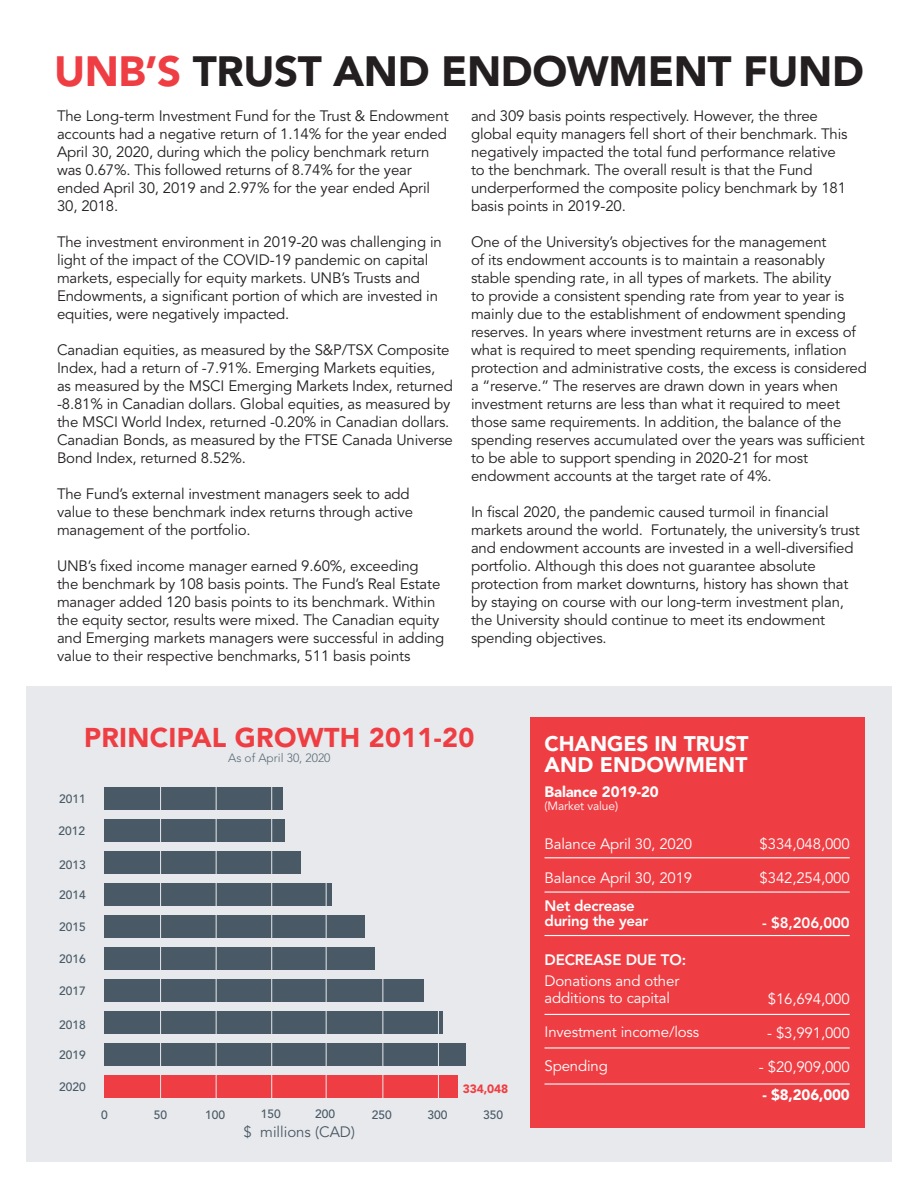
<style>
.page{position:relative;width:918px;height:1188px;background:#fff}
.page>*{position:absolute;margin:0;border:0;box-sizing:border-box;transform-origin:0 0}
.t1{font:900 42px "Avenir LT Std";letter-spacing:-.01em;color:#231f20}
.t2{font:900 27px "Avenir LT Std";letter-spacing:.01em;color:#ef3e43}
.t3{font:900 21px/21px "Avenir LT Std";letter-spacing:-.005em;color:#fff}
.t4{font:15px/18px "Avenir LT Std";letter-spacing:-.01em;color:#231f20}
.t5{font:15px/17.1px "Avenir LT Std";letter-spacing:-.01em;color:#fff}
.t6{font:800 15px/15px "Avenir LT Std";letter-spacing:-.02em;color:#fff}
.t7{font:900 15px "Avenir LT Std";letter-spacing:-.01em;color:#fff}
.t8{font:15px "Avenir LT Std";color:#495966}
.t9{font:500 12px "Avenir LT Std";color:#495966}
.t10{font:300 12px "Avenir LT Std";color:#5d6c78}
.t11{font:12px "Avenir LT Std";letter-spacing:-.01em;color:#fff}
.t12{font:900 12px "Avenir LT Std";letter-spacing:-.01em;color:#ef3e43}
.s1{color:#ef3e43}
</style>
<div class="page">
<div style="left:26px;top:687px;width:866px;height:475px;background:#e7e9ec"></div>
<div style="left:530px;top:718px;width:335px;height:410px;background:#ef3e43"></div>
<hr style="left:545px;top:857px;width:305px;height:1px;background:#fff">
<hr style="left:545px;top:891px;width:305px;height:2px;background:#fff">
<hr style="left:545px;top:935px;width:305px;height:1px;background:#fff">
<hr style="left:545px;top:1014px;width:305px;height:1px;background:#fff">
<hr style="left:545px;top:1047px;width:305px;height:2px;background:#fff">
<hr style="left:545px;top:1083px;width:305px;height:2px;background:#fff">
<div style="left:105px;top:1075px;width:353px;height:22px;background:#ef3e43"></div>
<div style="left:105px;top:1043px;width:361px;height:22px;background:#495966"></div>
<div style="left:105px;top:1011px;width:338px;height:22px;background:#495966"></div>
<div style="left:105px;top:979px;width:319px;height:22px;background:#495966"></div>
<div style="left:105px;top:947px;width:270px;height:22px;background:#495966"></div>
<div style="left:105px;top:915px;width:260px;height:22px;background:#495966"></div>
<div style="left:105px;top:883px;width:227px;height:22px;background:#495966"></div>
<div style="left:105px;top:851px;width:196px;height:22px;background:#495966"></div>
<div style="left:105px;top:819px;width:180px;height:22px;background:#495966"></div>
<div style="left:105px;top:787px;width:178px;height:22px;background:#495966"></div>
<hr style="left:160px;top:717px;width:1px;height:391px;background:#e7e9ec">
<hr style="left:216px;top:717px;width:1px;height:391px;background:#e7e9ec">
<hr style="left:271px;top:715px;width:1px;height:393px;background:#e7e9ec">
<hr style="left:326px;top:715px;width:1px;height:393px;background:#e7e9ec">
<hr style="left:382px;top:715px;width:1px;height:394px;background:#e7e9ec">
<hr style="left:438px;top:715px;width:1px;height:393px;background:#e7e9ec">
<p class="t1" style="left:54px;top:46px;width:811px"><span class="s1">UNB’S</span> TRUST AND ENDOWMENT FUND</p>
<p class="t4" style="left:471px;top:107px;width:378px">and 309 basis points respectively. However, the three global equity managers fell short of their benchmark. This negatively impacted the total fund performance relative to the benchmark. The overall result is that the Fund underperformed the composite policy benchmark by 181 basis points in 2019-20.</p>
<p class="t4" style="left:471px;top:233px;width:397px">One of the University’s objectives for the management<br>of its endowment accounts is to maintain a reasonably stable spending rate, in all types of markets. The ability<br>to provide a consistent spending rate from year to year is mainly due to the establishment of endowment spending reserves. In years where investment returns are in excess of what is required to meet spending requirements, inflation protection and administrative costs, the excess is considered a “reserve.” The reserves are drawn down in years when investment returns are less than what it required to meet those same requirements. In addition, the balance of the spending reserves accumulated over the years was sufficient to be able to support spending in 2020-21 for most endowment accounts at the target rate of 4%.</p>
<p class="t4" style="left:471px;top:503px;width:390px">In fiscal 2020, the pandemic caused turmoil in financial markets around the world. Fortunately, the university’s trust and endowment accounts are invested in a well-diversified portfolio. Although this does not guarantee absolute protection from market downturns, history has shown that by staying on course with our long-term investment plan, the University should continue to meet its endowment spending objectives.</p>
<p class="t4" style="left:57px;top:107px;width:393px">The Long-term Investment Fund for the Trust &amp; Endowment accounts had a negative return of 1.14% for the year ended April 30, 2020, during which the policy benchmark return was 0.67%. This followed returns of 8.74% for the year ended April 30, 2019 and 2.97% for the year ended April 30, 2018.</p>
<p class="t4" style="left:57px;top:233px;width:386px">The investment environment in 2019-20 was challenging in light of the impact of the COVID-19 pandemic on capital markets, especially for equity markets. UNB’s Trusts and Endowments, a significant portion of which are invested in equities, were negatively impacted.</p>
<p class="t4" style="left:57px;top:341px;width:397px">Canadian equities, as measured by the S&amp;P/TSX Composite Index, had a return of -7.91%. Emerging Markets equities, as measured by the MSCI Emerging Markets Index, returned -8.81% in Canadian dollars. Global equities, as measured by the MSCI World Index, returned -0.20% in Canadian dollars.<br>Canadian Bonds, as measured by the FTSE Canada Universe Bond Index, returned 8.52%.</p>
<p class="t4" style="left:57px;top:485px;width:358px">The Fund’s external investment managers seek to add value to these benchmark index returns through active management of the portfolio.</p>
<p class="t4" style="left:57px;top:557px;width:389px">UNB’s fixed income manager earned 9.60%, exceeding<br>the benchmark by 108 basis points. The Fund’s Real Estate manager added 120 basis points to its benchmark. Within the equity sector, results were mixed. The Canadian equity and Emerging markets managers were successful in adding value to their respective benchmarks, 511 basis points</p>
<p class="t2" style="left:84px;top:721px;width:392px">PRINCIPAL GROWTH 2011-20</p>
<p class="t10" style="left:228px;top:750px;width:104px">As of April 30, 2020</p>
<p class="t9" style="left:59px;top:792px;width:28px">2011</p>
<p class="t9" style="left:58px;top:824px;width:28px">2012</p>
<p class="t9" style="left:59px;top:858px;width:28px">2013</p>
<p class="t9" style="left:59px;top:888px;width:28px">2014</p>
<p class="t9" style="left:59px;top:920px;width:28px">2015</p>
<p class="t9" style="left:59px;top:952px;width:28px">2016</p>
<p class="t9" style="left:59px;top:983px;width:28px">2017</p>
<p class="t9" style="left:59px;top:1018px;width:28px">2018</p>
<p class="t9" style="left:59px;top:1047px;width:28px">2019</p>
<p class="t9" style="left:59px;top:1079px;width:28px">2020</p>
<p class="t12" style="left:463px;top:1081px;width:47px">334,048</p>
<p class="t9" style="left:101px;top:1108px;width:8px">0</p>
<p class="t9" style="left:154px;top:1108px;width:15px">50</p>
<p class="t9" style="left:205px;top:1108px;width:22px">100</p>
<p class="t9" style="left:261px;top:1107px;width:22px">150</p>
<p class="t9" style="left:315px;top:1107px;width:22px">200</p>
<p class="t9" style="left:372px;top:1108px;width:22px">250</p>
<p class="t9" style="left:427px;top:1108px;width:22px">300</p>
<p class="t9" style="left:483px;top:1108px;width:22px">350</p>
<p class="t8" style="left:244px;top:1124px;width:113px">$ millions (CAD)</p>
<p class="t3" style="left:545px;top:733px;width:206px">CHANGES IN TRUST<br>AND ENDOWMENT</p>
<p class="t7" style="left:545px;top:783px;width:116px">Balance 2019-20</p>
<p class="t11" style="left:545px;top:799px;width:75px">(Market value)</p>
<p class="t5" style="left:545px;top:836px;width:149px">Balance April 30, 2020</p>
<p class="t5" style="left:545px;top:870px;width:149px">Balance April 30, 2019</p>
<p class="t6" style="left:545px;top:898px;width:105px">Net decrease during the year</p>
<p class="t6" style="left:545px;top:952px;width:143px">DECREASE DUE TO:</p>
<p class="t5" style="left:545px;top:973px;width:136px">Donations and other additions to capital</p>
<p class="t5" style="left:545px;top:1024px;width:156px">Investment income/loss</p>
<p class="t5" style="left:545px;top:1058px;width:65px">Spending</p>
<p class="t5" style="left:760px;top:836px;width:92px">$334,048,000</p>
<p class="t5" style="left:760px;top:870px;width:92px">$342,254,000</p>
<p class="t6" style="left:762px;top:915px;width:89px">- $8,206,000</p>
<p class="t5" style="left:768px;top:990px;width:83px">$16,694,000</p>
<p class="t5" style="left:767px;top:1025px;width:84px">- $3,991,000</p>
<p class="t5" style="left:759px;top:1059px;width:92px">- $20,909,000</p>
<p class="t7" style="left:763px;top:1085px;width:89px">- $8,206,000</p>
</div>
